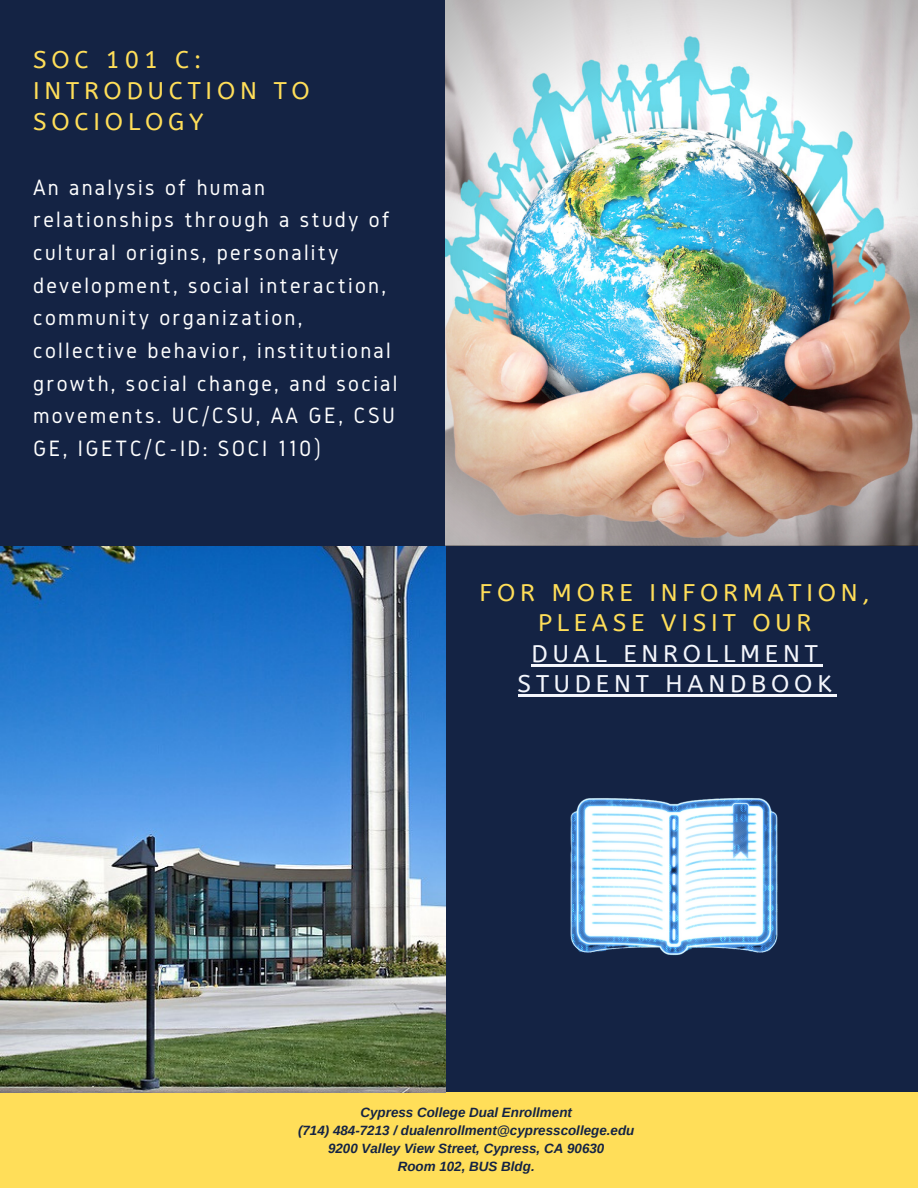
<style>
.page{position:relative;width:918px;height:1188px;background:#142344}
.page>*{position:absolute;margin:0;border:0;box-sizing:border-box;transform-origin:0 0}
.t1{font:24px/30.9px "A Bee Zee";letter-spacing:.2em;color:#ffde59}
.t2{font:24px/30.3px "A Bee Zee";letter-spacing:.2em;color:#f4f6fc;text-align:center}
.t3{font:23.1px/32.7px "Gidole";letter-spacing:.1em;color:#fff}
.t4{font:italic 700 13.35px "Arimo";color:#142344}
</style>
<div class="page">
<img style="left:445px;top:0;width:473px;height:546px">
<div style="left:0;top:1093px;width:918px;height:95px;background:#ffde59"></div>
<img style="left:0;top:546px;width:446px;height:546px">
<img style="left:570px;top:798px;width:208px;height:158px">
<hr style="left:532px;top:664px;width:291px;height:2px;background:#f4f6fc">
<hr style="left:518px;top:694px;width:319px;height:3px;background:#f4f6fc">
<p class="t1" style="left:33px;top:45px;width:278px">SOC 101 C:<br>INTRODUCTION TO<br>SOCIOLOGY</p>
<p class="t3" style="left:33px;top:171px;width:366px">An analysis of human relationships through a study of cultural origins, personality development, social interaction, community organization, collective behavior, institutional growth, social change, and social movements. UC/CSU, AA GE, CSU<br>GE, IGETC/C-ID: SOCI 110)</p>
<p class="t1" style="left:480px;top:578px;width:392px;line-height:30.3px;text-align:center">FOR MORE INFORMATION,<br>PLEASE VISIT OUR</p>
<p class="t2" style="left:518px;top:639px;width:316px">DUAL ENROLLMENT<br>STUDENT HANDBOOK</p>
<p class="t4" style="left:360px;top:1104px;width:213px">Cypress College Dual Enrollment</p>
<p class="t4" style="left:298px;top:1123px;width:338px">(714) 484-7213 / dualenrollment@cypresscollege.edu</p>
<p class="t4" style="left:328px;top:1141px;width:278px">9200 Valley View Street, Cypress, CA 90630</p>
<p class="t4" style="left:398px;top:1159px;width:139px">Room 102, BUS Bldg.</p>
</div>
